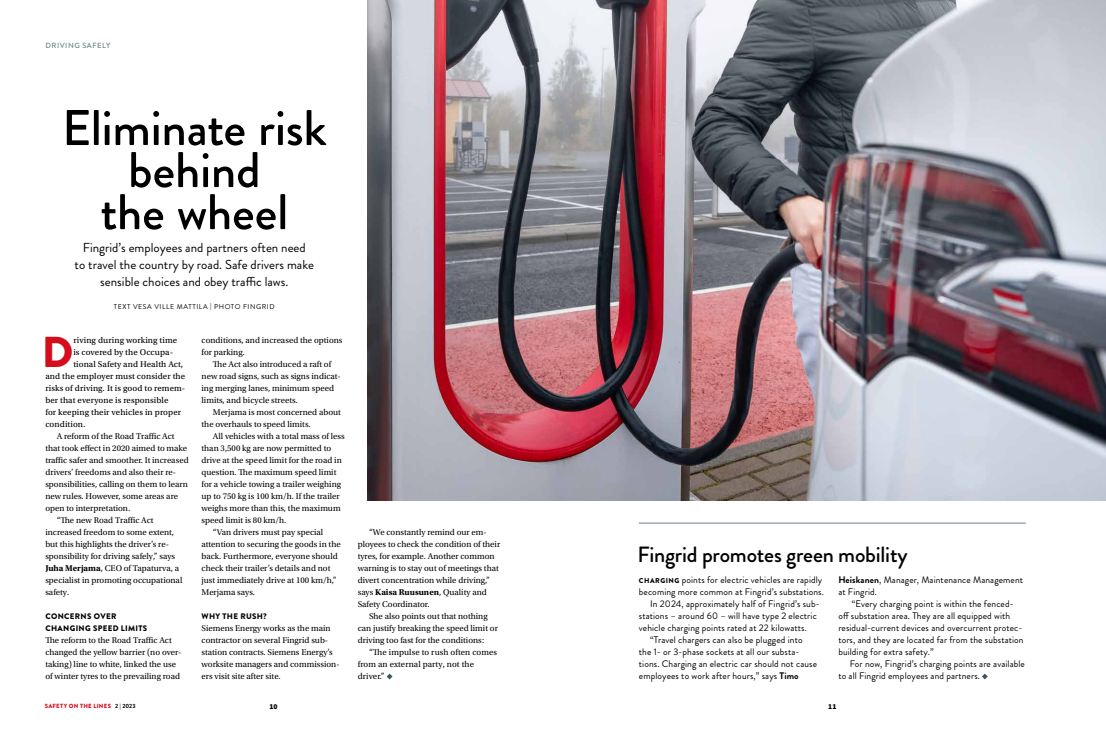
<style>
.page{position:relative;width:1106px;height:738px;background:#fff}
.page>*{position:absolute;margin:0;border:0;box-sizing:border-box;transform-origin:0 0}
.t1{font:500 50px/42px "Brandon Grotesque";letter-spacing:-.005em;color:#000;text-align:center}
.t2{font:900 43.1px "Brandon Grotesque";color:#d50c1b}
.t3{font:500 22px "Brandon Grotesque";letter-spacing:-.01em;color:#000}
.t4{font:13px/17px "Brandon Grotesque";color:#000;text-align:center}
.t5{font:9.5px/12px "Brandon Grotesque";letter-spacing:.01em;color:#000}
.t6{font:8.8px/12px "Utopia Std";color:#000}
.t7{font:8.8px "Utopia Std Capt";letter-spacing:.01em;color:#000}
.t8{font:900 8px/12px "Brandon Grotesque";letter-spacing:.04em;color:#000}
.t9{font:500 7.5px "Brandon Grotesque";letter-spacing:.07em;color:#69838e}
.t10{font:900 7.5px "Source Sans Pro";color:#000}
.t11{font:7px "Brandon Grotesque";letter-spacing:.08em;color:#000}
.t12{font:900 6px "Brandon Grotesque";letter-spacing:.045em;color:#d50c1b}
.s1{font-weight:700}
.s2{font-weight:900;font-size:7px}
.s3{font-weight:700;color:#000}
</style>
<div class="page">
<img style="left:367px;top:0;width:739px;height:499px">
<svg style="left:387px;top:673px;width:5px;height:6px"></svg>
<svg style="left:982px;top:673px;width:5px;height:6px"></svg>
<hr style="left:639px;top:522px;width:386px;height:1px;background:#69838e">
<p class="t9" style="left:45px;top:40px;width:66px">DRIVING SAFELY</p>
<h1 class="t1" style="left:62px;top:107px;width:266px">Eliminate risk behind<br>the wheel</h1>
<h3 class="t4" style="left:75px;top:239px;width:241px">Fingrid’s employees and partners often need<br>to travel the country by road. Safe drivers make sensible choices and obey traffic laws.</h3>
<p class="t11" style="left:114px;top:301px;width:162px">TEXT VESA VILLE MATTILA | PHOTO FINGRID</p>
<h2 class="t2" style="left:42px;top:321px;width:33px">D</h2>
<p class="t7" style="left:73px;top:335px;width:105px">riving during working time</p>
<p class="t6" style="left:201px;top:334px;width:142px">conditions, and increased the options for parking.</p>
<p class="t6" style="left:201px;top:358px;width:141px;text-indent:11px">The Act also introduced a raft of new road signs, such as signs indicat&shy;ing merging lanes, minimum speed limits, and bicycle streets.</p>
<p class="t6" style="left:201px;top:406px;width:141px;text-indent:11px">Merjama is most concerned about the overhauls to speed limits.</p>
<p class="t6" style="left:213px;top:430px;width:133px">All vehicles with a total mass of less</p>
<p class="t6" style="left:201px;top:442px;width:131px">than 3,500 kg are now permitted to</p>
<p class="t6" style="left:201px;top:454px;width:142px">drive at the speed limit for the road in</p>
<p class="t6" style="left:201px;top:466px;width:136px">question. The maximum speed limit</p>
<p class="t6" style="left:201px;top:478px;width:141px">for a vehicle towing a trailer weighing</p>
<p class="t6" style="left:201px;top:490px;width:140px">up to 750 kg is 100 km/h. If the trailer</p>
<p class="t6" style="left:201px;top:502px;width:141px">weighs more than this, the maximum</p>
<p class="t6" style="left:201px;top:514px;width:86px">speed limit is 80 km/h.</p>
<p class="t6" style="left:213px;top:526px;width:112px">“Van drivers must pay special</p>
<p class="t6" style="left:201px;top:538px;width:141px">attention to securing the goods in the</p>
<p class="t6" style="left:201px;top:550px;width:138px">back. Furthermore, everyone should</p>
<p class="t6" style="left:201px;top:562px;width:130px">check their trailer’s details and not</p>
<p class="t6" style="left:201px;top:574px;width:136px">just immediately drive at 100 km/h,”</p>
<p class="t6" style="left:201px;top:586px;width:55px">Merjama says.</p>
<p class="t8" style="left:202px;top:610px;width:67px">WHY THE RUSH?</p>
<p class="t6" style="left:201px;top:622px;width:139px">Siemens Energy works as the main contractor on several Fingrid sub&shy;station contracts. Siemens Energy’s worksite managers and commission&shy;ers visit site after site.</p>
<p class="t7" style="left:73px;top:347px;width:101px">is covered by the Occupa-</p>
<p class="t7" style="left:73px;top:359px;width:111px">tional Safety and Health Act,</p>
<p class="t7" style="left:45px;top:371px;width:141px">and the employer must consider the</p>
<p class="t7" style="left:45px;top:383px;width:142px">risks of driving. It is good to remem-</p>
<p class="t7" style="left:45px;top:395px;width:125px">ber that everyone is responsible</p>
<p class="t7" style="left:45px;top:407px;width:137px">for keeping their vehicles in proper</p>
<p class="t7" style="left:45px;top:419px;width:42px">condition.</p>
<p class="t6" style="left:57px;top:430px;width:119px">A reform of the Road Traffic Act</p>
<p class="t6" style="left:45px;top:442px;width:143px">that took effect in 2020 aimed to make</p>
<p class="t6" style="left:45px;top:454px;width:145px">traffic safer and smoother. It increased</p>
<p class="t6" style="left:45px;top:466px;width:132px">drivers’ freedoms and also their re-</p>
<p class="t6" style="left:45px;top:478px;width:144px">sponsibilities, calling on them to learn</p>
<p class="t6" style="left:45px;top:490px;width:134px">new rules. However, some areas are</p>
<p class="t6" style="left:45px;top:502px;width:86px">open to interpretation.</p>
<p class="t6" style="left:57px;top:514px;width:98px">“The new Road Traffic Act</p>
<p class="t6" style="left:45px;top:526px;width:130px">increased freedom to some extent,</p>
<p class="t6" style="left:45px;top:538px;width:125px">but this highlights the driver’s re-</p>
<p class="t6" style="left:45px;top:550px;width:131px">sponsibility for driving safely,” says</p>
<p class="t6" style="left:45px;top:562px;width:135px"><span class="s1">Juha Merjama</span>, CEO of Tapaturva, a</p>
<p class="t6" style="left:45px;top:574px;width:138px">specialist in promoting occupational</p>
<p class="t6" style="left:45px;top:586px;width:25px">safety.</p>
<p class="t8" style="left:45px;top:610px;width:103px">CONCERNS OVER<br>CHANGING SPEED LIMITS</p>
<p class="t6" style="left:45px;top:634px;width:137px">The reform to the Road Traffic Act changed the yellow barrier (no over&shy;taking) line to white, linked the use of winter tyres to the prevailing road</p>
<p class="t6" style="left:358px;top:526px;width:144px;text-indent:11px">“We constantly remind our em&shy;ployees to check the condition of their tyres, for example. Another common warning is to stay out of meetings that divert concentration while driving,” says <span class="s1">Kaisa Ruusunen</span>, Quality and Safety Coordinator.</p>
<p class="t6" style="left:358px;top:610px;width:142px;text-indent:11px">She also points out that nothing can justify breaking the speed limit or driving too fast for the conditions:</p>
<p class="t6" style="left:358px;top:646px;width:141px;text-indent:11px">“The impulse to rush often comes from an external party, not the driver.”</p>
<h3 class="t3" style="left:637px;top:538px;width:272px">Fingrid promotes green mobility</h3>
<p class="t5" style="left:639px;top:573px;width:185px"><span class="s2">CHARGING</span> points for electric vehicles are rapidly</p>
<p class="t5" style="left:639px;top:585px;width:186px">becoming more common at Fingrid’s substations.</p>
<p class="t5" style="left:650px;top:597px;width:171px">In 2024, approximately half of Fingrid’s sub-</p>
<p class="t5" style="left:639px;top:609px;width:179px">stations – around 60 – will have type 2 electric</p>
<p class="t5" style="left:639px;top:621px;width:169px">vehicle charging points rated at 22 kilowatts.</p>
<p class="t5" style="left:650px;top:633px;width:154px">“Travel chargers can also be plugged into</p>
<p class="t5" style="left:639px;top:645px;width:162px">the 1- or 3-phase sockets at all our substa-</p>
<p class="t5" style="left:639px;top:657px;width:180px">tions. Charging an electric car should not cause</p>
<p class="t5" style="left:639px;top:669px;width:161px">employees to work after hours,” says <span class="s1">Timo</span></p>
<p class="t5" style="left:838px;top:573px;width:186px"><span class="s1">Heiskanen</span>, Manager, Maintenance Management at Fingrid.</p>
<p class="t5" style="left:838px;top:597px;width:187px;text-indent:14px">“Every charging point is within the fenced&shy;off substation area. They are all equipped with residual-current devices and overcurrent protec&shy;tors, and they are located far from the substation building for extra safety.”</p>
<p class="t5" style="left:838px;top:657px;width:188px;text-indent:11px">For now, Fingrid’s charging points are available to all Fingrid employees and partners.</p>
<p class="t12" style="left:45px;top:701px;width:92px">SAFETY ON THE LINES <span class="s3">2 | 2023</span></p>
<p class="t10" style="left:269px;top:700px;width:10px">10</p>
<p class="t10" style="left:828px;top:700px;width:10px">11</p>
</div>
